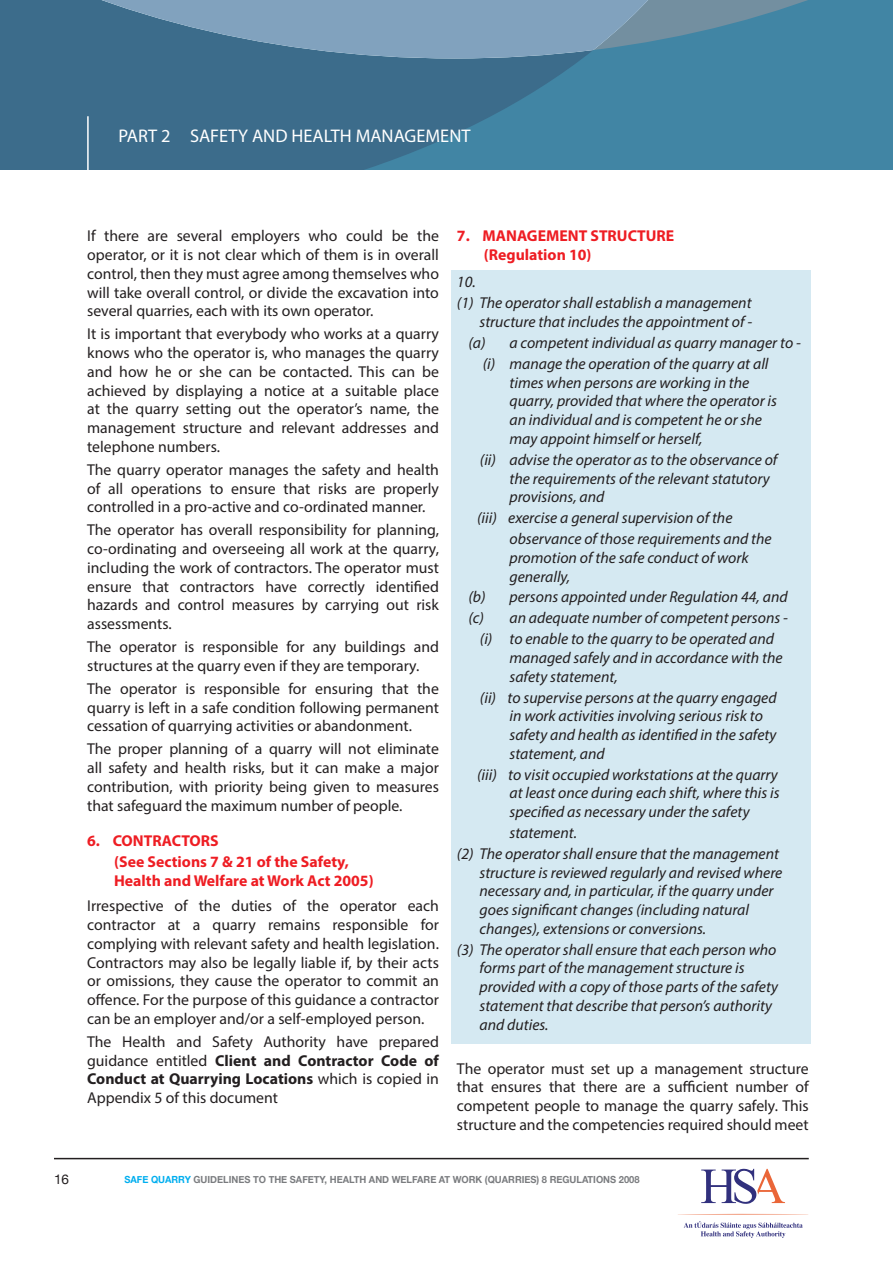
<style>
.page{position:relative;width:893px;height:1263px;background:#fff}
.page>*{position:absolute;margin:0;border:0;box-sizing:border-box;transform-origin:0 0}
.t1{font:18.3px "Myriad Pro";color:#fff}
.t2{font:15.75px/18.8px "Myriad Pro";color:#231f20;text-align:justify}
.t3{font:italic 15.75px/18.8px "Myriad Pro";color:#231f20}
.t4{font:700 15.75px/20.7px "Myriad Pro";color:#ee1d23}
.t5{font:13.5px "Helvetica Neue";color:#231f20}
.t6{font:700 9.75px "Helvetica Neue";color:#7a7c7f;scale:.95 1}
.s1{font-weight:700;color:#ee1d23}
.s2{font-weight:700}
.s3{color:#00aeef}
</style>
<div class="page">
<hr style="left:54px;top:1158px;width:755px;height:1px;background:#231f20">
<div style="left:593px;top:58px;width:300px;height:111px;background:#4185a4"></div>
<svg style="left:0;top:58px;width:593px;height:111px;background:#3c708f"></svg>
<svg style="left:0;top:0;width:893px;height:58px;background:#618ca9"></svg>
<hr style="left:87px;top:116px;width:2px;height:122px;background:#fff">
<div style="left:451px;top:270px;width:359px;height:774px;background:#d5e9f2"></div>
<svg style="left:678px;top:1214px;width:130px;height:1px"></svg>
<svg style="left:701px;top:1169px;width:84px;height:35px"></svg>
<svg style="left:684px;top:1221px;width:119px;height:17px"></svg>
<p class="t1" style="left:119px;top:124px;width:353px">PART 2 SAFETY AND HEALTH MANAGEMENT</p>
<p class="t2" style="left:87px;top:227px;width:353px">If there are several employers who could be the operator, or it is not clear which of them is in overall control, then they must agree among themselves who will take overall control, or divide the excavation into several quarries, each with its own operator.</p>
<p class="t2" style="left:87px;top:324px;width:353px">It is important that everybody who works at a quarry knows who the operator is, who manages the quarry and how he or she can be contacted. This can be achieved by displaying a notice at a suitable place at the quarry setting out the operator’s name, the management structure and relevant addresses and telephone numbers.</p>
<p class="t2" style="left:87px;top:460px;width:353px">The quarry operator manages the safety and health of all operations to ensure that risks are properly controlled in a pro-active and co-ordinated manner.</p>
<p class="t2" style="left:87px;top:520px;width:353px">The operator has overall responsibility for planning, co-ordinating and overseeing all work at the quarry, including the work of contractors. The operator must ensure that contractors have correctly identified hazards and control measures by carrying out risk assessments.</p>
<p class="t2" style="left:87px;top:637px;width:353px">The operator is responsible for any buildings and structures at the quarry even if they are temporary.</p>
<p class="t2" style="left:87px;top:679px;width:353px">The operator is responsible for ensuring that the quarry is left in a safe condition following permanent cessation of quarrying activities or abandonment.</p>
<p class="t2" style="left:87px;top:739px;width:353px">The proper planning of a quarry will not eliminate all safety and health risks, but it can make a major contribution, with priority being given to measures that safeguard the maximum number of people.</p>
<p class="t4" style="left:114px;top:830px;width:236px;text-indent:-27px">6. CONTRACTORS<br>(See Sections 7 &amp; 21 of the Safety,</p>
<p class="t2" style="left:87px;top:868px;width:353px;line-height:25px;text-indent:27px"><span class="s1">Health and Welfare at Work Act 2005)<br></span>Irrespective of the duties of the operator each</p>
<p class="t2" style="left:87px;top:915px;width:353px">contractor at a quarry remains responsible for complying with relevant safety and health legislation.<br>Contractors may also be legally liable if, by their acts or omissions, they cause the operator to commit an offence. For the purpose of this guidance a contractor can be an employer and/or a self-employed person.</p>
<p class="t2" style="left:87px;top:1032px;width:353px">The Health and Safety Authority have prepared guidance entitled <span class="s2">Client and Contractor Code of Conduct at Quarrying Locations</span> which is copied in Appendix 5 of this document</p>
<p class="t4" style="left:484px;top:226px;width:192px;line-height:18.8px;text-indent:-27px">7. MANAGEMENT STRUCTURE (Regulation 10)</p>
<p class="t3" style="left:457px;top:271px;width:296px;line-height:21.1px">10.<br>(1) The operator shall establish a management</p>
<p class="t3" style="left:468px;top:311px;width:285px;line-height:20.9px;text-indent:11px">structure that includes the appointment of - (a)</p>
<p class="t3" style="left:483px;top:332px;width:320px;line-height:20.9px;text-indent:27px">a competent individual as quarry manager to - (i) manage the operation of the quarry at all</p>
<p class="t3" style="left:509px;top:373px;width:269px">times when persons are working in the quarry, provided that where the operator is an individual and is competent he or she may appoint himself or herself,</p>
<p class="t3" style="left:509px;top:450px;width:269px;text-indent:-30px">(ii) advise the operator as to the observance of the requirements of the relevant statutory provisions, and</p>
<p class="t3" style="left:509px;top:507px;width:264px;line-height:20.9px;text-indent:-32px">(iii) exercise a general supervision of the observance of those requirements and the</p>
<p class="t3" style="left:509px;top:548px;width:241px">promotion of the safe conduct of work generally,</p>
<p class="t3" style="left:468px;top:587px;width:19px">(b)</p>
<p class="t3" style="left:509px;top:587px;width:280px">persons appointed under Regulation 44, and</p>
<p class="t3" style="left:468px;top:608px;width:17px">(c)</p>
<p class="t3" style="left:480px;top:607px;width:310px;line-height:20.9px;text-indent:30px">an adequate number of competent persons - (i) to enable to the quarry to be operated and</p>
<p class="t3" style="left:509px;top:648px;width:275px">managed safely and in accordance with the safety statement,</p>
<p class="t3" style="left:509px;top:687px;width:269px;text-indent:-30px">(ii) to supervise persons at the quarry engaged in work activities involving serious risk to safety and health as identified in the safety statement, and</p>
<p class="t3" style="left:509px;top:765px;width:272px;text-align:justify;text-indent:-32px">(iii) to visit occupied workstations at the quarry at least once during each shift, where this is specified as necessary under the safety</p>
<p class="t3" style="left:457px;top:822px;width:324px;line-height:20.9px;text-indent:52px">statement.<br>(2) The operator shall ensure that the management</p>
<p class="t3" style="left:479px;top:863px;width:304px">structure is reviewed regularly and revised where necessary and, in particular, if the quarry under goes significant changes (including natural changes), extensions or conversions.</p>
<p class="t3" style="left:479px;top:940px;width:300px;text-indent:-23px">(3) The operator shall ensure that each person who forms part of the management structure is provided with a copy of those parts of the safety statement that describe that person’s authority and duties.</p>
<p class="t2" style="left:457px;top:1059px;width:353px">The operator must set up a management structure that ensures that there are a sufficient number of competent people to manage the quarry safely. This structure and the competencies required should meet</p>
<p class="t5" style="left:54px;top:1169px;width:17px">16</p>
<p class="t6" style="left:124px;top:1172px;width:544px"><span class="s3">SAFE QUARRY</span> GUIDELINES TO THE SAFETY, HEALTH AND WELFARE AT WORK (QUARRIES) 8 REGULATIONS 2008</p>
</div>
